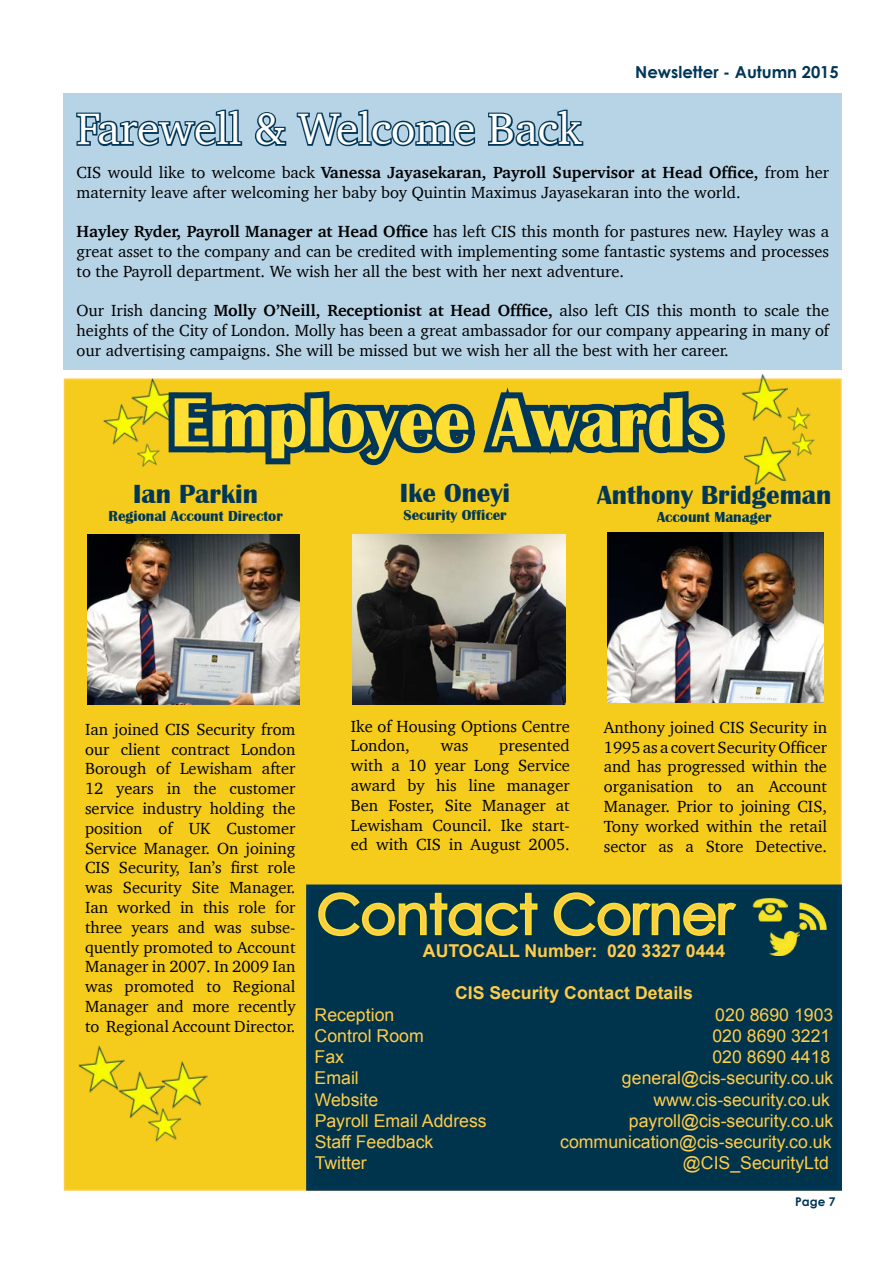
<style>
.page{position:relative;width:893px;height:1263px;background:#fff}
.page>*{position:absolute;margin:0;border:0;box-sizing:border-box;transform-origin:0 0}
.t1{font:700 72px "Britannic";color:#ffdf33}
.t2{font:54px "Century Gothic";color:#ffcc49}
.t3{font:45px "Charter";color:#fff}
.t4{font:700 27px "Britannic";color:#003657}
.t5{font:17.7px "Arial";color:#ffcc49}
.t6{font:700 17.7px "Arial";color:#ffcc49}
.t7{font:16.5px/19.8px "Charter";color:#000;text-align:justify}
.t8{font:700 16.5px "Century Gothic";color:#003657}
.t9{font:700 15px "Britannic";color:#003657}
.t10{font:700 12px "Century Gothic";color:#003657}
.s1{font-weight:700}
</style>
<div class="page">
<div style="left:64px;top:378px;width:778px;height:813px;background:#f5cc1c;border:2px solid #ffcc49"></div>
<div style="left:306px;top:884px;width:536px;height:307px;background:#00334c;border:4px solid #003657"></div>
<svg style="left:318px;top:892px;width:220px;height:45px"></svg>
<svg style="left:553px;top:892px;width:184px;height:45px"></svg>
<img style="left:799px;top:902px;width:28px;height:29px">
<img style="left:753px;top:897px;width:35px;height:25px">
<img style="left:770px;top:931px;width:30px;height:25px">
<div style="left:64px;top:94px;width:778px;height:276px;background:#b7d3e6"></div>
<svg style="left:76px;top:109px;width:167px;height:38px"></svg>
<svg style="left:255px;top:112px;width:32px;height:35px"></svg>
<svg style="left:296px;top:109px;width:180px;height:38px"></svg>
<svg style="left:488px;top:109px;width:96px;height:38px"></svg>
<img style="left:87px;top:535px;width:213px;height:170px">
<img style="left:607px;top:533px;width:217px;height:170px">
<img style="left:740px;top:373px;width:51px;height:48px">
<img style="left:130px;top:378px;width:51px;height:45px">
<img style="left:787px;top:406px;width:24px;height:25px">
<img style="left:744px;top:436px;width:47px;height:49px">
<img style="left:137px;top:443px;width:23px;height:24px">
<img style="left:103px;top:402px;width:43px;height:43px">
<svg style="left:163px;top:382px;width:562px;height:84px"></svg>
<img style="left:792px;top:433px;width:23px;height:24px">
<img style="left:353px;top:535px;width:213px;height:170px">
<img style="left:78px;top:1045px;width:47px;height:48px">
<img style="left:117px;top:1069px;width:42px;height:50px">
<img style="left:159px;top:1061px;width:49px;height:45px">
<img style="left:147px;top:1106px;width:35px;height:36px">
<p class="t8" style="left:635px;top:62px;width:205px">Newsletter - Autumn 2015</p>
<h3 class="t3" style="left:77px;top:90px;width:506px">Farewell &amp; Welcome Back</h3>
<p class="t7" style="left:77px;top:162px;width:754px">CIS would like to welcome back <span class="s1">Vanessa Jayasekaran, Payroll Supervisor at Head Office,</span> from her maternity leave after welcoming her baby boy Quintin Maximus Jayasekaran into the world.</p>
<p class="t7" style="left:77px;top:221px;width:754px"><span class="s1">Hayley Ryder, Payroll Manager at Head Office</span> has left CIS this month for pastures new. Hayley was a great asset to the company and can be credited with implementing some fantastic systems and processes to the Payroll department. We wish her all the best with her next adventure.</p>
<p class="t7" style="left:77px;top:301px;width:754px">Our Irish dancing <span class="s1">Molly O’Neill, Receptionist at Head Offfice,</span> also left CIS this month to scale the heights of the City of London. Molly has been a great ambassador for our company appearing in many of our advertising campaigns. She will be missed but we wish her all the best with her career.</p>
<h1 class="t1" style="left:171px;top:382px;width:551px">Employee Awards</h1>
<h3 class="t4" style="left:400px;top:478px;width:112px">Ike Oneyi</h3>
<p class="t9" style="left:404px;top:506px;width:104px">Security Officer</p>
<h3 class="t4" style="left:133px;top:479px;width:127px">Ian Parkin</h3>
<p class="t9" style="left:109px;top:508px;width:176px">Regional Account Director</p>
<h3 class="t4" style="left:597px;top:480px;width:236px">Anthony Bridgeman</h3>
<p class="t9" style="left:657px;top:509px;width:116px">Account Manager</p>
<p class="t7" style="left:85px;top:719px;width:212px">Ian joined CIS Security from our client contract London Borough of Lewisham after 12 years in the customer service industry holding the position of UK Customer Service Manager. On joining CIS Security, Ian’s first role was Security Site Manager.<br>Ian worked in this role for three years and was subse&shy;quently promoted to Account Manager in 2007. In 2009 Ian was promoted to Regional Manager and more recently to Regional Account Director.</p>
<p class="t7" style="left:351px;top:716px;width:220px">Ike of Housing Options Centre<br>London,</p>
<p class="t7" style="left:351px;top:736px;width:220px;text-indent:148px">presented with a 10 year Long Service award by his line manager Ben Foster, Site Manager at Lewisham Council. Ike start&shy;ed with CIS in August 2005.</p>
<p class="t7" style="left:441px;top:736px;width:29px">was</p>
<p class="t7" style="left:604px;top:717px;width:225px">Anthony joined CIS Security in 1995 as a covert Security Officer and has progressed within the organisation to an Account Manager. Prior to joining CIS, Tony worked within the retail sector as a Store Detective.</p>
<h2 class="t2" style="left:317px;top:881px;width:418px">Contact Corner</h2>
<p class="t6" style="left:423px;top:939px;width:304px">AUTOCALL Number: 020 3327 0444</p>
<p class="t6" style="left:455px;top:981px;width:240px">CIS Security Contact Details</p>
<p class="t5" style="left:315px;top:1003px;width:81px">Reception</p>
<p class="t5" style="left:715px;top:1003px;width:120px">020 8690 1903</p>
<p class="t5" style="left:315px;top:1024px;width:111px">Control Room</p>
<p class="t5" style="left:712px;top:1024px;width:120px">020 8690 3221</p>
<p class="t5" style="left:315px;top:1045px;width:31px">Fax</p>
<p class="t5" style="left:712px;top:1045px;width:120px">020 8690 4418</p>
<p class="t5" style="left:315px;top:1066px;width:46px">Email</p>
<p class="t5" style="left:622px;top:1066px;width:213px">general@cis-security.co.uk</p>
<p class="t5" style="left:315px;top:1088px;width:65px">Website</p>
<p class="t5" style="left:653px;top:1088px;width:178px">www.cis-security.co.uk</p>
<p class="t5" style="left:315px;top:1109px;width:174px">Payroll Email Address</p>
<p class="t5" style="left:629px;top:1109px;width:206px">payroll@cis-security.co.uk</p>
<p class="t5" style="left:315px;top:1130px;width:120px">Staff Feedback</p>
<p class="t5" style="left:560px;top:1130px;width:273px">communication@cis-security.co.uk</p>
<p class="t5" style="left:315px;top:1151px;width:54px">Twitter</p>
<p class="t5" style="left:683px;top:1151px;width:147px">@CIS_SecurityLtd</p>
<p class="t10" style="left:795px;top:1194px;width:42px">Page 7</p>
</div>
